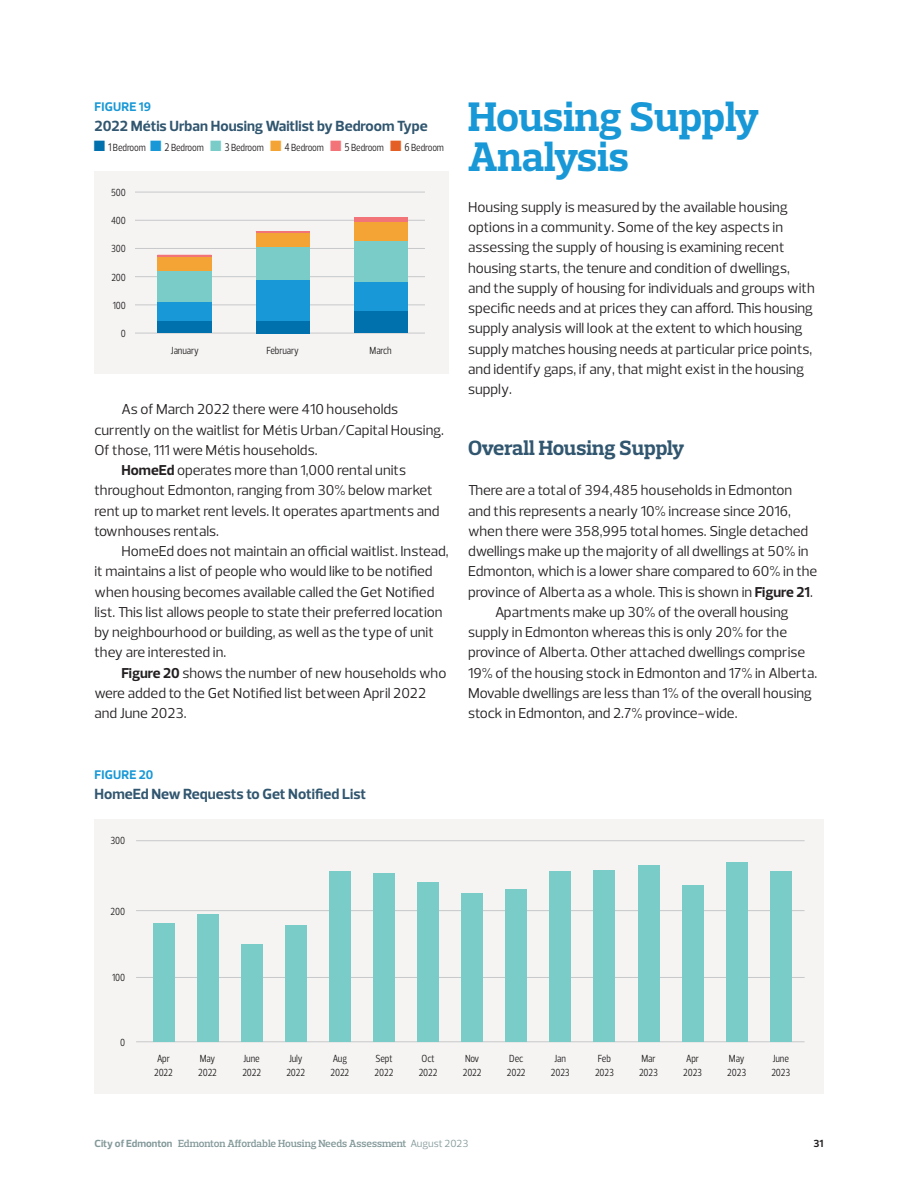
<style>
.page{position:relative;width:918px;height:1188px;background:#fff}
.page>*{position:absolute;margin:0;border:0;box-sizing:border-box;transform-origin:0 0}
.Heads_01_-_No_Rule{font:700 42px/40.5px "Prelo Slab";letter-spacing:-.005em;color:#1898d6}
.Heads_02{font:700 21px "Prelo Slab";letter-spacing:-.01em;color:#31566f}
.Figures_-_Titles{font:700 15px "Prelo";color:#31566f}
.Body_Copy{font:14.7px/20.2px "Prelo";color:#231f20}
.Body_Copy_-_First_Pa{font:14.7px/20.2px "Prelo";color:#231f20}
.Figures_-_Titles-2{font:700 12.75px "Prelo";letter-spacing:.015em;color:#1898d6}
.Figures_-_X_Axis{font:10.5px/13.5px "Prelo Condensed";letter-spacing:-.01em;color:#231f20}
.t1{font:600 10.5px "Prelo Slab";letter-spacing:-.01em;color:#84999a}
.Figures_-_Legend{font:10.5px "Prelo Condensed";letter-spacing:-.01em;color:#231f20}
.Figures_-_Y_Axis{font:10.5px "Prelo Condensed";letter-spacing:-.01em;color:#231f20}
.t2{font:700 10.5px "Prelo";color:#231f20}
.s1{color:#0071ad}
.s2{font-size:11.25px}
.s3{color:#1898d6}
.s4{color:#7accc8}
.s5{color:#f3a434}
.s6{color:#f27478}
.s7{color:#e45f25}
.s8{font-weight:700}
.s9{font-family:"Prelo";font-weight:700}
.s10{font-family:"Prelo";font-weight:400}
</style>
<div class="page">
<div style="left:94px;top:819px;width:730px;height:274px;background:#f5f4f3"></div>
<hr style="left:136px;top:977px;width:669px;height:1px;background:#c7c8ca">
<hr style="left:136px;top:840px;width:669px;height:1px;background:#c7c8ca">
<hr style="left:136px;top:910px;width:669px;height:1px;background:#c7c8ca">
<hr style="left:136px;top:1041px;width:669px;height:1px;background:#c7c8ca">
<div style="left:94px;top:171px;width:355px;height:203px;background:#f5f4f3"></div>
<hr style="left:135px;top:192px;width:290px;height:1px;background:#c7c8ca">
<hr style="left:135px;top:220px;width:290px;height:1px;background:#c7c8ca">
<hr style="left:135px;top:248px;width:290px;height:1px;background:#c7c8ca">
<hr style="left:135px;top:276px;width:290px;height:1px;background:#c7c8ca">
<hr style="left:135px;top:304px;width:290px;height:1px;background:#c7c8ca">
<hr style="left:135px;top:333px;width:290px;height:1px;background:#c7c8ca">
<hr style="left:158px;top:255px;width:54px;height:2px;background:#f27478">
<div style="left:158px;top:257px;width:54px;height:14px;background:#f3a434"></div>
<div style="left:158px;top:271px;width:54px;height:31px;background:#7accc8"></div>
<div style="left:158px;top:302px;width:54px;height:19px;background:#1898d6"></div>
<div style="left:158px;top:321px;width:54px;height:12px;background:#0071ad"></div>
<hr style="left:256px;top:231px;width:54px;height:2px;background:#f27478">
<div style="left:256px;top:233px;width:54px;height:15px;background:#f3a434"></div>
<div style="left:256px;top:248px;width:54px;height:33px;background:#7accc8"></div>
<div style="left:256px;top:281px;width:54px;height:40px;background:#1898d6"></div>
<div style="left:256px;top:321px;width:54px;height:12px;background:#0071ad"></div>
<hr style="left:354px;top:217px;width:54px;height:1px;background:#e45f25">
<hr style="left:354px;top:218px;width:54px;height:4px;background:#f27478">
<div style="left:354px;top:222px;width:54px;height:19px;background:#f3a434"></div>
<div style="left:354px;top:241px;width:54px;height:42px;background:#7accc8"></div>
<div style="left:354px;top:283px;width:54px;height:29px;background:#1898d6"></div>
<div style="left:354px;top:312px;width:54px;height:21px;background:#0071ad"></div>
<div style="left:153px;top:924px;width:21px;height:118px;background:#7accc8"></div>
<div style="left:197px;top:915px;width:21px;height:127px;background:#7accc8"></div>
<div style="left:241px;top:944px;width:21px;height:98px;background:#7accc8"></div>
<div style="left:285px;top:926px;width:22px;height:116px;background:#7accc8"></div>
<div style="left:329px;top:871px;width:22px;height:171px;background:#7accc8"></div>
<div style="left:373px;top:873px;width:22px;height:169px;background:#7accc8"></div>
<div style="left:417px;top:882px;width:22px;height:160px;background:#7accc8"></div>
<div style="left:461px;top:893px;width:22px;height:149px;background:#7accc8"></div>
<div style="left:505px;top:889px;width:22px;height:153px;background:#7accc8"></div>
<div style="left:550px;top:871px;width:21px;height:171px;background:#7accc8"></div>
<div style="left:594px;top:870px;width:21px;height:172px;background:#7accc8"></div>
<div style="left:638px;top:866px;width:21px;height:176px;background:#7accc8"></div>
<div style="left:682px;top:885px;width:21px;height:157px;background:#7accc8"></div>
<div style="left:726px;top:862px;width:22px;height:180px;background:#7accc8"></div>
<div style="left:770px;top:872px;width:22px;height:170px;background:#7accc8"></div>
<p class="Figures_-_Titles-2" style="left:95px;top:99px;width:58px">FIGURE 19</p>
<p class="Figures_-_Titles" style="left:94px;top:117px;width:335px">2022 Métis Urban Housing Waitlist by Bedroom Type</p>
<p class="Figures_-_Legend" style="left:94px;top:141px;width:352px"><span class="s1">■</span> <span class="s2">1</span> Bedroom <span class="s3">■</span> <span class="s2">2</span> Bedroom <span class="s4">■</span> <span class="s2">3</span> Bedroom <span class="s5">■</span> <span class="s2">4</span> Bedroom <span class="s6">■</span> <span class="s2">5</span> Bedroom <span class="s7">■</span> <span class="s2">6</span> Bedroom</p>
<p class="Figures_-_Y_Axis" style="left:111px;top:186px;width:16px">500</p>
<p class="Figures_-_Y_Axis" style="left:111px;top:214px;width:16px">400</p>
<p class="Figures_-_Y_Axis" style="left:111px;top:242px;width:16px">300</p>
<p class="Figures_-_Y_Axis" style="left:111px;top:271px;width:16px">200</p>
<p class="Figures_-_Y_Axis" style="left:113px;top:299px;width:15px">100</p>
<p class="Figures_-_Y_Axis" style="left:121px;top:327px;width:7px">0</p>
<p class="Figures_-_X_Axis" style="left:171px;top:343px;width:29px">January</p>
<p class="Figures_-_X_Axis" style="left:266px;top:343px;width:34px">February</p>
<p class="Figures_-_X_Axis" style="left:370px;top:343px;width:24px">March</p>
<p class="Body_Copy" style="left:94px;top:399px;width:351px;text-indent:27px">As of March 2022 there were 410 households currently on the waitlist for Métis Urban/Capital Housing.<br>Of those, 111 were Métis households.</p>
<p class="Body_Copy" style="left:94px;top:460px;width:347px;text-indent:27px"><span class="s8">HomeEd</span> operates more than 1,000 rental units throughout Edmonton, ranging from 30% below market rent up to market rent levels. It operates apartments and townhouses rentals.</p>
<p class="Body_Copy" style="left:94px;top:541px;width:356px;text-indent:27px">HomeEd does not maintain an official waitlist. Instead, it maintains a list of people who would like to be notified when housing becomes available called the Get Notified list. This list allows people to state their preferred location by neighbourhood or building, as well as the type of unit they are interested in.</p>
<p class="Body_Copy" style="left:94px;top:663px;width:353px;text-indent:27px"><span class="s8">Figure 20</span> shows the number of new households who were added to the Get Notified list between April 2022 and June 2023.</p>
<p class="Figures_-_Titles-2" style="left:95px;top:767px;width:60px">FIGURE 20</p>
<p class="Figures_-_Titles" style="left:94px;top:785px;width:273px">HomeEd New Requests to Get Notified List</p>
<p class="Figures_-_Y_Axis" style="left:110px;top:834px;width:16px">300</p>
<p class="Heads_01_-_No_Rule" style="left:468px;top:96px;width:293px">Housing Supply<br>Analysis</p>
<p class="Body_Copy_-_First_Pa" style="left:468px;top:197px;width:348px">Housing supply is measured by the available housing options in a community. Some of the key aspects in assessing the supply of housing is examining recent housing starts, the tenure and condition of dwellings, and the supply of housing for individuals and groups with specific needs and at prices they can afford. This housing supply analysis will look at the extent to which housing supply matches housing needs at particular price points, and identify gaps, if any, that might exist in the housing supply.</p>
<p class="Heads_02" style="left:468px;top:435px;width:218px">Overall Housing Supply</p>
<p class="Body_Copy_-_First_Pa" style="left:468px;top:480px;width:351px">There are a total of 394,485 households in Edmonton and this represents a nearly 10% increase since 2016, when there were 358,995 total homes. Single detached dwellings make up the majority of all dwellings at 50% in Edmonton, which is a lower share compared to 60% in the province of Alberta as a whole. This is shown in <span class="s8">Figure 21</span>.</p>
<p class="Body_Copy" style="left:468px;top:602px;width:351px;text-indent:27px">Apartments make up 30% of the overall housing supply in Edmonton whereas this is only 20% for the province of Alberta. Other attached dwellings comprise 19% of the housing stock in Edmonton and 17% in Alberta.<br>Movable dwellings are less than 1% of the overall housing stock in Edmonton, and 2.7% province-wide.</p>
<p class="Figures_-_Y_Axis" style="left:111px;top:905px;width:16px">200</p>
<p class="Figures_-_Y_Axis" style="left:112px;top:971px;width:15px">100</p>
<p class="Figures_-_Y_Axis" style="left:120px;top:1036px;width:7px">0</p>
<p class="Figures_-_X_Axis" style="left:154px;top:1052px;width:20px">Apr<br>2022</p>
<p class="Figures_-_X_Axis" style="left:198px;top:1052px;width:20px">May<br>2022</p>
<p class="Figures_-_X_Axis" style="left:242px;top:1052px;width:20px">June<br>2022</p>
<p class="Figures_-_X_Axis" style="left:286px;top:1052px;width:20px">July<br>2022</p>
<p class="Figures_-_X_Axis" style="left:331px;top:1052px;width:20px">Aug<br>2022</p>
<p class="Figures_-_X_Axis" style="left:375px;top:1052px;width:20px">Sept<br>2022</p>
<p class="Figures_-_X_Axis" style="left:419px;top:1052px;width:20px">Oct<br>2022</p>
<p class="Figures_-_X_Axis" style="left:463px;top:1052px;width:20px">Nov<br>2022</p>
<p class="Figures_-_X_Axis" style="left:507px;top:1052px;width:20px">Dec<br>2022</p>
<p class="Figures_-_X_Axis" style="left:551px;top:1052px;width:20px;text-align:center">Jan<br>2023</p>
<p class="Figures_-_X_Axis" style="left:595px;top:1052px;width:20px">Feb<br>2023</p>
<p class="Figures_-_X_Axis" style="left:639px;top:1052px;width:20px">Mar<br>2023</p>
<p class="Figures_-_X_Axis" style="left:683px;top:1052px;width:20px">Apr<br>2023</p>
<p class="Figures_-_X_Axis" style="left:727px;top:1052px;width:20px">May<br>2023</p>
<p class="Figures_-_X_Axis" style="left:771px;top:1052px;width:20px">June<br>2023</p>
<p class="t1" style="left:94px;top:1138px;width:375px"><span class="s9">City of Edmonton</span> Edmonton Affordable Housing Needs Assessment <span class="s10">August 2023</span></p>
<p class="t2" style="left:814px;top:1138px;width:11px">31</p>
</div>
